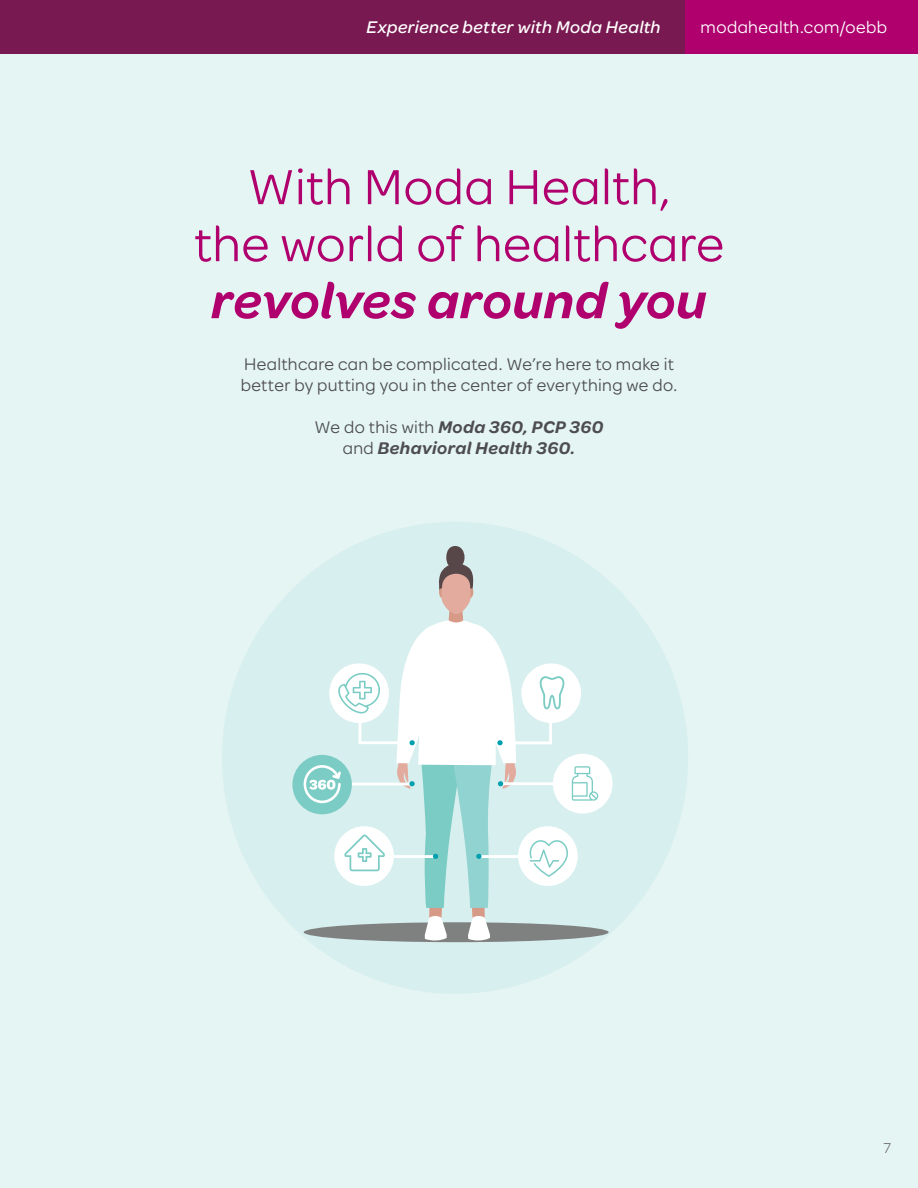
<style>
.page{position:relative;width:918px;height:1188px;background:#fff}
.page>*{position:absolute;margin:0;border:0;box-sizing:border-box;transform-origin:0 0}
.t1{font:52.5px/57px "Omnes Moda";letter-spacing:.005em;color:#af006e;text-align:center}
.t2{font:italic 600 52.5px "Omnes Moda";letter-spacing:.015em;color:#af006e}
.t3{font:18px/21px "Omnes Moda";letter-spacing:.02em;color:#4d4d4f}
.t4{font:italic 600 18px/21px "Omnes Moda";letter-spacing:.03em;color:#4d4d4f;text-align:center}
.t5{font:italic 500 18px "Omnes Moda";letter-spacing:.025em;color:#fff}
.t6{font:18px "Omnes Moda";letter-spacing:.025em;color:#fff}
.t7{font:300 15px "Omnes Moda";color:#4d4d4f}
.s1{font-weight:400;font-style:normal}
</style>
<div class="page">
<div style="left:0;top:35px;width:918px;height:1153px;background:#e5f5f3"></div>
<div style="left:222px;top:522px;width:466px;height:472px;background:#d7efee;border-radius:50%"></div>
<div style="left:680px;top:0;width:238px;height:54px;background:#af006e"></div>
<div style="left:0;top:0;width:685px;height:54px;background:#791951"></div>
<div style="left:304px;top:922px;width:305px;height:20px;background:#7f8080;border-radius:50%"></div>
<div style="left:446px;top:546px;width:19px;height:22px;background:#574748;border-radius:50%"></div>
<hr style="left:549px;top:721px;width:3px;height:23px;background:#fff">
<hr style="left:500px;top:741px;width:52px;height:3px;background:#fff">
<hr style="left:500px;top:782px;width:56px;height:3px;background:#fff">
<div style="left:553px;top:754px;width:60px;height:60px;background:#fff;border-radius:50%"></div>
<div style="left:521px;top:663px;width:60px;height:60px;background:#fff;border-radius:50%"></div>
<svg style="left:539px;top:676px;width:26px;height:33px"></svg>
<hr style="left:479px;top:855px;width:48px;height:3px;background:#fff">
<div style="left:518px;top:826px;width:60px;height:60px;background:#fff;border-radius:50%"></div>
<svg style="left:530px;top:840px;width:38px;height:37px"></svg>
<hr style="left:359px;top:720px;width:2px;height:22px;background:#fff">
<hr style="left:359px;top:741px;width:54px;height:3px;background:#fff">
<div style="left:329px;top:663px;width:60px;height:60px;background:#fff;border-radius:50%"></div>
<hr style="left:343px;top:783px;width:69px;height:3px;background:#fff">
<div style="left:292px;top:755px;width:60px;height:59px;background:#7bccc4;border-radius:50%"></div>
<svg style="left:338px;top:673px;width:42px;height:40px"></svg>
<hr style="left:388px;top:855px;width:47px;height:3px;background:#fff">
<div style="left:334px;top:826px;width:60px;height:60px;background:#fff;border-radius:50%"></div>
<svg style="left:344px;top:834px;width:41px;height:37px"></svg>
<svg style="left:396px;top:560px;width:120px;height:381px"></svg>
<svg style="left:572px;top:766px;width:26px;height:35px"></svg>
<svg style="left:304px;top:765px;width:37px;height:38px"></svg>
<p class="t5" style="left:367px;top:15px;width:296px">Experience better with Moda Health</p>
<p class="t6" style="left:701px;top:15px;width:188px">modahealth.com/oebb</p>
<h1 class="t1" style="left:194px;top:155px;width:532px">With Moda Health,<br>the world of healthcare</h1>
<h1 class="t2" style="left:211px;top:264px;width:497px">revolves around you</h1>
<p class="t3" style="left:241px;top:353px;width:438px">Healthcare can be complicated. We’re here to make it better by putting you in the center of everything we do.</p>
<p class="t4" style="left:314px;top:416px;width:291px"><span class="s1">We do this with</span> Moda 360, PCP 360 <span class="s1">and</span> Behavioral Health 360.</p>
<p class="t7" style="left:883px;top:1138px;width:9px">7</p>
</div>
